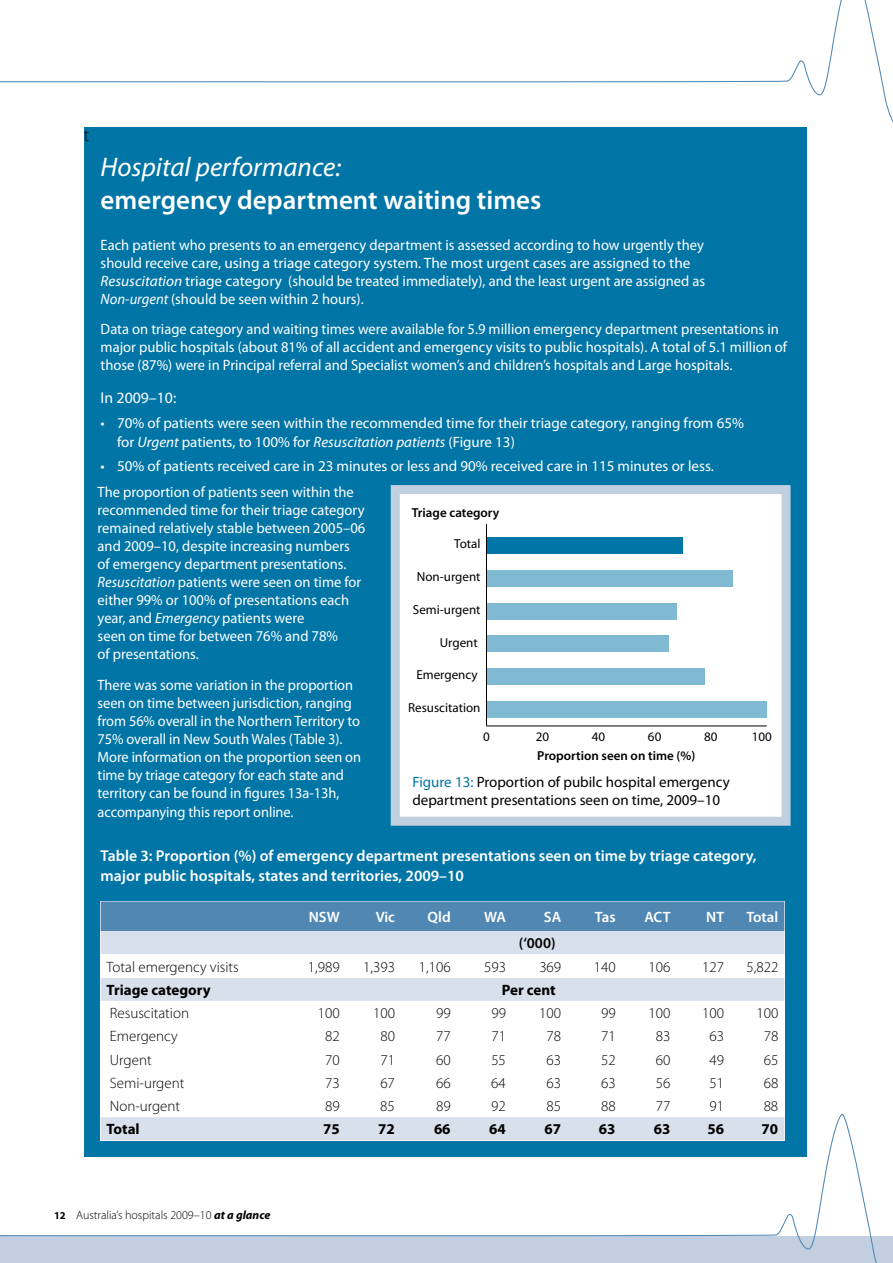
<style>
.page{position:relative;width:893px;height:1263px;background:#fff}
.page>*{position:absolute;margin:0;border:0;box-sizing:border-box;transform-origin:0 0}
.t1{font:600 27px "Myriad Pro";color:#fff}
.t2{font:italic 27px "Myriad Pro";color:#fff}
.t3{font:300 18px "Myriad Pro";color:#000}
.t4{font:600 15.75px/20.2px "Myriad Pro";color:#fff}
.t5{font:15.75px "Myriad Pro";color:#fff}
.t6{font:15px/18px "Myriad Pro";color:#fff}
.t7{font:15px/18.1px "Myriad Pro";color:#fff;scale:.96 1}
.t8{font:300 15px "Myriad Pro";color:#000}
.t9{font:15px/18px "Myriad Pro";color:#000}
.t10{font:700 15px "Myriad Pro";color:#000}
.t11{font:600 15px "Myriad Pro";color:#fff}
.t12{font:600 15px "Myriad Pro";color:#000}
.t13{font:13.05px "Myriad Pro";color:#000}
.t14{font:600 13.05px "Myriad Pro";color:#000}
.t15{font:300 12px "Myriad Pro";color:#000}
.s1{font-style:italic}
.s2{color:#0075a6}
.s3{font-weight:700;font-size:10.5px}
.s4{font-weight:700;font-style:italic}
</style>
<div class="page">
<svg style="left:0;top:1113px;width:893px;height:150px"></svg>
<svg style="left:0;top:0;width:893px;height:128px"></svg>
<div style="left:84px;top:128px;width:723px;height:1029px;background:#0075a6"></div>
<div style="left:101px;top:901px;width:683px;height:30px;background:#5087b3"></div>
<div style="left:101px;top:931px;width:683px;height:209px;background:#d8e0eb"></div>
<svg style="left:101px;top:954px;width:683px;height:47px;background:#ebeff5"></svg>
<div style="left:101px;top:1001px;width:683px;height:116px;background:#fff"></div>
<div style="left:395px;top:490px;width:391px;height:331px;background:#fff"></div>
<hr style="left:486px;top:725px;width:281px;height:1px;background:#000">
<div style="left:486px;top:537px;width:197px;height:16px;background:#0075a6"></div>
<div style="left:486px;top:570px;width:247px;height:16px;background:#80bad2"></div>
<div style="left:486px;top:603px;width:191px;height:16px;background:#80bad2"></div>
<div style="left:486px;top:636px;width:183px;height:16px;background:#80bad2"></div>
<div style="left:486px;top:669px;width:219px;height:16px;background:#80bad2"></div>
<div style="left:486px;top:701px;width:281px;height:16px;background:#80bad2"></div>
<hr style="left:486px;top:524px;width:1px;height:202px;background:#000">
<div style="left:391px;top:485px;width:399px;height:341px;border:9px solid #c2cfe1"></div>
<p class="t3" style="left:84px;top:124px;width:7px">t</p>
<h1 class="t2" style="left:101px;top:151px;width:242px">Hospital performance:</h1>
<h1 class="t1" style="left:101px;top:182px;width:442px">emergency department waiting times</h1>
<p class="t6" style="left:101px;top:235px;width:606px">Each patient who presents to an emergency department is assessed according to how urgently they should receive care, using a triage category system. The most urgent cases are assigned to the <span class="s1">Resuscitation</span> triage category (should be treated immediately), and the least urgent are assigned as <span class="s1">Non-urgent</span> (should be seen within 2 hours).</p>
<p class="t6" style="left:101px;top:320px;width:688px">Data on triage category and waiting times were available for 5.9 million emergency department presentations in major public hospitals (about 81% of all accident and emergency visits to public hospitals). A total of 5.1 million of those (87%) were in Principal referral and Specialist women’s and children’s hospitals and Large hospitals.</p>
<p class="t5" style="left:101px;top:388px;width:77px">In 2009–10:</p>
<p class="t6" style="left:117px;top:413px;width:628px;line-height:18.8px;text-indent:-16px">• 70% of patients were seen within the recommended time for their triage category, ranging from 65% for <span class="s1">Urgent</span> patients, to 100% for <span class="s1">Resuscitation patients</span> (Figure 13)</p>
<p class="t6" style="left:98px;top:453px;width:618px;line-height:25.8px">• 50% of patients received care in 23 minutes or less and 90% received care in 115 minutes or less.<br>The proportion of patients seen within the</p>
<p class="t6" style="left:98px;top:501px;width:269px">recommended time for their triage category remained relatively stable between 2005–06 and 2009–10, despite increasing numbers of emergency department presentations.<br><span class="s1">Resuscitation</span> patients were seen on time for either 99% or 100% of presentations each year, and <span class="s1">Emergency</span> patients were<br>seen on time for between 76% and 78%<br>of presentations.</p>
<p class="t7" style="left:98px;top:675px;width:276px">There was some variation in the proportion seen on time between jurisdiction, ranging from 56% overall in the Northern Territory to 75% overall in New South Wales (Table 3).<br>More information on the proportion seen on time by triage category for each state and territory can be found in figures 13a-13h, accompanying this report online.</p>
<p class="t4" style="left:101px;top:845px;width:657px">Table 3: Proportion (%) of emergency department presentations seen on time by triage category, major public hospitals, states and territories, 2009–10</p>
<p class="t14" style="left:412px;top:504px;width:89px">Triage category</p>
<p class="t13" style="left:454px;top:536px;width:28px">Total</p>
<p class="t13" style="left:417px;top:568px;width:65px">Non-urgent</p>
<p class="t13" style="left:413px;top:601px;width:69px">Semi-urgent</p>
<p class="t13" style="left:440px;top:634px;width:39px">Urgent</p>
<p class="t13" style="left:416px;top:667px;width:63px">Emergency</p>
<p class="t13" style="left:408px;top:700px;width:74px">Resuscitation</p>
<p class="t13" style="left:483px;top:729px;width:8px">0</p>
<p class="t13" style="left:536px;top:729px;width:15px">20</p>
<p class="t13" style="left:592px;top:729px;width:15px">40</p>
<p class="t13" style="left:648px;top:729px;width:15px">60</p>
<p class="t13" style="left:704px;top:729px;width:15px">80</p>
<p class="t13" style="left:752px;top:729px;width:22px">100</p>
<p class="t14" style="left:537px;top:747px;width:160px">Proportion seen on time (%)</p>
<p class="t9" style="left:412px;top:773px;width:319px"><span class="s2">Figure 13:</span> Proportion of pubilc hospital emergency department presentations seen on time, 2009–10</p>
<p class="t11" style="left:309px;top:907px;width:32px">NSW</p>
<p class="t11" style="left:376px;top:907px;width:21px">Vic</p>
<p class="t11" style="left:428px;top:907px;width:25px">Qld</p>
<p class="t11" style="left:484px;top:907px;width:23px">WA</p>
<p class="t11" style="left:544px;top:907px;width:19px">SA</p>
<p class="t11" style="left:595px;top:907px;width:22px">Tas</p>
<p class="t11" style="left:644px;top:907px;width:28px">ACT</p>
<p class="t11" style="left:706px;top:907px;width:20px">NT</p>
<p class="t11" style="left:746px;top:907px;width:33px">Total</p>
<p class="t12" style="left:519px;top:934px;width:38px">(‘000)</p>
<p class="t8" style="left:107px;top:957px;width:134px">Total emergency visits</p>
<p class="t8" style="left:308px;top:957px;width:33px">1,989</p>
<p class="t8" style="left:363px;top:957px;width:33px">1,393</p>
<p class="t8" style="left:419px;top:957px;width:33px">1,106</p>
<p class="t8" style="left:484px;top:957px;width:23px">593</p>
<p class="t8" style="left:539px;top:957px;width:23px">369</p>
<p class="t8" style="left:594px;top:957px;width:23px">140</p>
<p class="t8" style="left:649px;top:957px;width:23px">106</p>
<p class="t8" style="left:702px;top:957px;width:23px">127</p>
<p class="t8" style="left:746px;top:957px;width:33px">5,822</p>
<p class="t10" style="left:107px;top:980px;width:106px">Triage category</p>
<p class="t10" style="left:502px;top:980px;width:55px">Per cent</p>
<p class="t8" style="left:110px;top:1004px;width:81px">Resuscitation</p>
<p class="t8" style="left:318px;top:1004px;width:23px">100</p>
<p class="t8" style="left:373px;top:1004px;width:23px">100</p>
<p class="t8" style="left:436px;top:1004px;width:16px">99</p>
<p class="t8" style="left:491px;top:1004px;width:16px">99</p>
<p class="t8" style="left:539px;top:1004px;width:23px">100</p>
<p class="t8" style="left:601px;top:1004px;width:16px">99</p>
<p class="t8" style="left:649px;top:1004px;width:23px">100</p>
<p class="t8" style="left:702px;top:1004px;width:23px">100</p>
<p class="t8" style="left:756px;top:1004px;width:23px">100</p>
<p class="t8" style="left:110px;top:1027px;width:69px">Emergency</p>
<p class="t8" style="left:325px;top:1027px;width:16px">82</p>
<p class="t8" style="left:380px;top:1027px;width:16px">80</p>
<p class="t8" style="left:436px;top:1027px;width:16px">77</p>
<p class="t8" style="left:491px;top:1027px;width:16px">71</p>
<p class="t8" style="left:547px;top:1027px;width:16px">78</p>
<p class="t8" style="left:601px;top:1027px;width:16px">71</p>
<p class="t8" style="left:656px;top:1027px;width:16px">83</p>
<p class="t8" style="left:709px;top:1027px;width:16px">63</p>
<p class="t8" style="left:764px;top:1027px;width:16px">78</p>
<p class="t8" style="left:110px;top:1050px;width:43px">Urgent</p>
<p class="t8" style="left:325px;top:1050px;width:16px">70</p>
<p class="t8" style="left:380px;top:1050px;width:16px">71</p>
<p class="t8" style="left:436px;top:1050px;width:16px">60</p>
<p class="t8" style="left:491px;top:1050px;width:16px">55</p>
<p class="t8" style="left:547px;top:1050px;width:16px">63</p>
<p class="t8" style="left:601px;top:1050px;width:16px">52</p>
<p class="t8" style="left:656px;top:1050px;width:16px">60</p>
<p class="t8" style="left:709px;top:1050px;width:16px">49</p>
<p class="t8" style="left:764px;top:1050px;width:16px">65</p>
<p class="t8" style="left:110px;top:1074px;width:76px">Semi-urgent</p>
<p class="t8" style="left:325px;top:1074px;width:16px">73</p>
<p class="t8" style="left:380px;top:1074px;width:16px">67</p>
<p class="t8" style="left:436px;top:1074px;width:16px">66</p>
<p class="t8" style="left:491px;top:1074px;width:16px">64</p>
<p class="t8" style="left:547px;top:1074px;width:16px">63</p>
<p class="t8" style="left:601px;top:1074px;width:16px">63</p>
<p class="t8" style="left:656px;top:1074px;width:16px">56</p>
<p class="t8" style="left:709px;top:1074px;width:16px">51</p>
<p class="t8" style="left:764px;top:1074px;width:16px">68</p>
<p class="t8" style="left:110px;top:1097px;width:72px">Non-urgent</p>
<p class="t8" style="left:325px;top:1097px;width:16px">89</p>
<p class="t8" style="left:380px;top:1097px;width:16px">85</p>
<p class="t8" style="left:436px;top:1097px;width:16px">89</p>
<p class="t8" style="left:491px;top:1097px;width:16px">92</p>
<p class="t8" style="left:547px;top:1097px;width:16px">85</p>
<p class="t8" style="left:601px;top:1097px;width:16px">88</p>
<p class="t8" style="left:656px;top:1097px;width:16px">77</p>
<p class="t8" style="left:709px;top:1097px;width:16px">91</p>
<p class="t8" style="left:764px;top:1097px;width:16px">88</p>
<p class="t10" style="left:107px;top:1119px;width:35px">Total</p>
<p class="t10" style="left:323px;top:1119px;width:18px">75</p>
<p class="t10" style="left:378px;top:1119px;width:18px">72</p>
<p class="t10" style="left:434px;top:1119px;width:18px">66</p>
<p class="t10" style="left:489px;top:1119px;width:18px">64</p>
<p class="t10" style="left:545px;top:1119px;width:18px">67</p>
<p class="t10" style="left:599px;top:1119px;width:18px">63</p>
<p class="t10" style="left:654px;top:1119px;width:18px">63</p>
<p class="t10" style="left:707px;top:1119px;width:18px">56</p>
<p class="t10" style="left:762px;top:1119px;width:18px">70</p>
<p class="t15" style="left:54px;top:1207px;width:218px"><span class="s3">12</span> Australia’s hospitals 2009–10 <span class="s4">at a glance</span></p>
</div>
